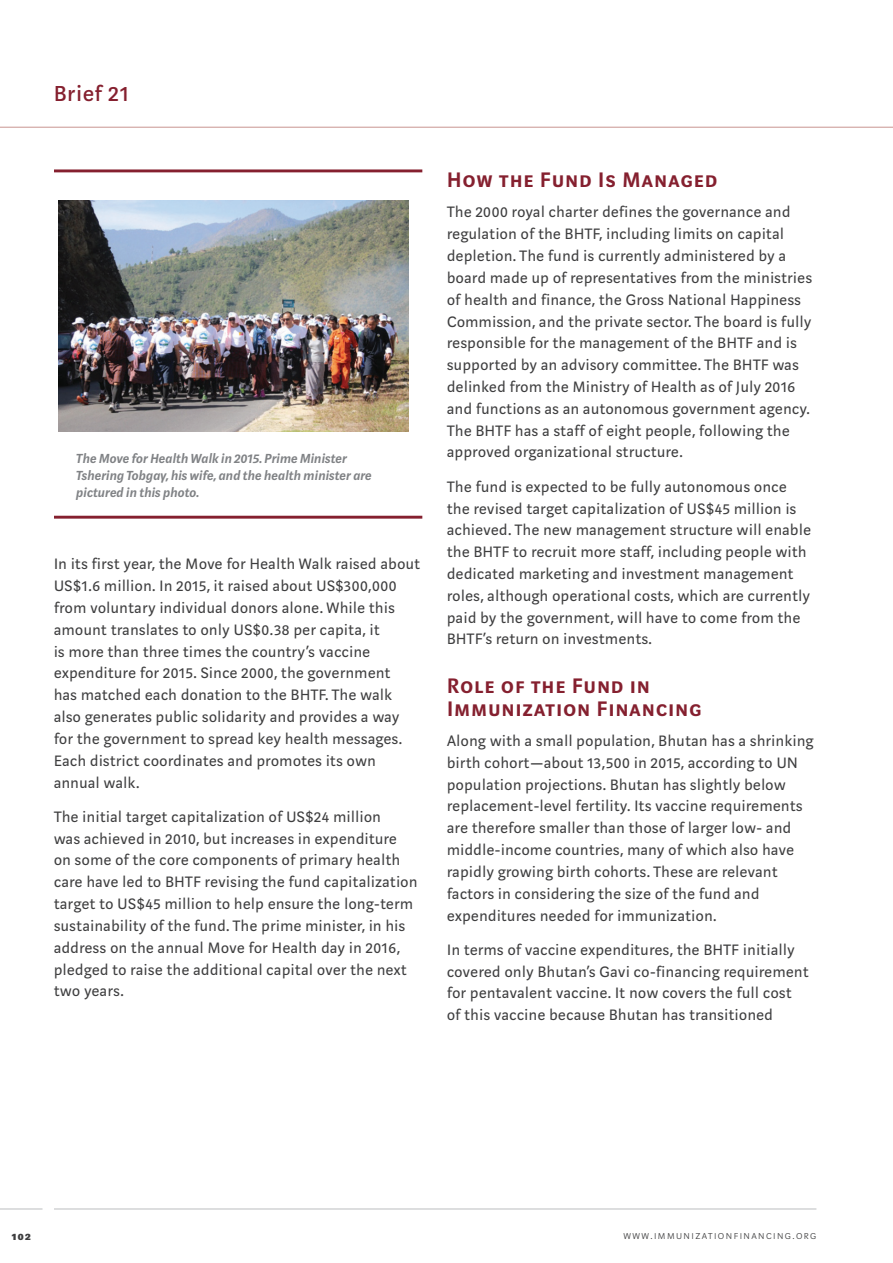
<style>
.page{position:relative;width:893px;height:1263px;background:#fff}
.page>*{position:absolute;margin:0;border:0;box-sizing:border-box;transform-origin:0 0}
.t1{font:500 24px "Marat Sans";letter-spacing:.05em;color:#85202f}
.SUBHEAD_1_-_P5{font:23.25px/23.2px "Marat Sans Demibold Small Caps";letter-spacing:.06em;color:#85202f}
.BODY_BODY{font:16.8px/21.8px "Marat Sans";letter-spacing:.035em;color:#3e3e3f}
.UPDATED__RR__CAPTION{font:italic 600 14.55px/16.8px "Marat Sans";letter-spacing:.015em;color:#808285}
.t2{font:12px "Marat Sans Extralight Small Caps";letter-spacing:.12em;color:#3e3e3f}
.t3{font:12px "Marat Sans Black Small Caps";color:#3e3e3f}
</style>
<div class="page">
<hr style="left:54px;top:1208px;width:762px;height:1px;background:#bcbdc0">
<hr style="left:0;top:1208px;width:43px;height:1px;background:#bcbdc0">
<hr style="left:54px;top:169px;width:368px;height:3px;background:#85202f">
<hr style="left:54px;top:516px;width:368px;height:3px;background:#85202f">
<img style="left:58px;top:200px;width:351px;height:232px">
<hr style="left:0;top:127px;width:893px;height:1px;background:#c89591">
<p class="t1" style="left:54px;top:80px;width:76px">Brief 21</p>
<p class="UPDATED__RR__CAPTION" style="left:76px;top:450px;width:297px">The Move for Health Walk in 2015. Prime Minister<br>Tshering Tobgay, his wife, and the health minister are pictured in this photo.</p>
<p class="BODY_BODY" style="left:54px;top:553px;width:368px">In its first year, the Move for Health Walk raised about US$1.6 million. In 2015, it raised about US$300,000 from voluntary individual donors alone. While this amount translates to only US$0.38 per capita, it<br>is more than three times the country’s vaccine expenditure for 2015. Since 2000, the government<br>has matched each donation to the BHTF. The walk also generates public solidarity and provides a way for the government to spread key health messages.<br>Each district coordinates and promotes its own annual walk.</p>
<p class="BODY_BODY" style="left:54px;top:806px;width:365px">The initial target capitalization of US$24 million<br>was achieved in 2010, but increases in expenditure on some of the core components of primary health care have led to BHTF revising the fund capitalization target to US$45 million to help ensure the long-term sustainability of the fund. The prime minister, in his address on the annual Move for Health day in 2016, pledged to raise the additional capital over the next two years.</p>
<p class="SUBHEAD_1_-_P5" style="left:447px;top:169px;width:272px">How the Fund Is Managed</p>
<p class="BODY_BODY" style="left:447px;top:201px;width:366px">The 2000 royal charter defines the governance and regulation of the BHTF, including limits on capital depletion. The fund is currently administered by a board made up of representatives from the ministries of health and finance, the Gross National Happiness Commission, and the private sector. The board is fully responsible for the management of the BHTF and is supported by an advisory committee. The BHTF was delinked from the Ministry of Health as of July 2016 and functions as an autonomous government agency.<br>The BHTF has a staff of eight people, following the approved organizational structure.</p>
<p class="BODY_BODY" style="left:447px;top:476px;width:365px">The fund is expected to be fully autonomous once the revised target capitalization of US$45 million is achieved. The new management structure will enable the BHTF to recruit more staff, including people with dedicated marketing and investment management roles, although operational costs, which are currently paid by the government, will have to come from the BHTF’s return on investments.</p>
<p class="SUBHEAD_1_-_P5" style="left:447px;top:674px;width:256px">Role of the Fund in<br>Immunization Financing</p>
<p class="BODY_BODY" style="left:447px;top:730px;width:368px">Along with a small population, Bhutan has a shrinking birth cohort—about 13,500 in 2015, according to UN population projections. Bhutan has slightly below replacement-level fertility. Its vaccine requirements are therefore smaller than those of larger low- and middle-income countries, many of which also have rapidly growing birth cohorts. These are relevant factors in considering the size of the fund and expenditures needed for immunization.</p>
<p class="BODY_BODY" style="left:447px;top:939px;width:363px">In terms of vaccine expenditures, the BHTF initially covered only Bhutan’s Gavi co-financing requirement for pentavalent vaccine. It now covers the full cost of this vaccine because Bhutan has transitioned</p>
<p class="t3" style="left:12px;top:1230px;width:21px">102</p>
<p class="t2" style="left:624px;top:1228px;width:194px">www.immunizationfinancing.org</p>
</div>
